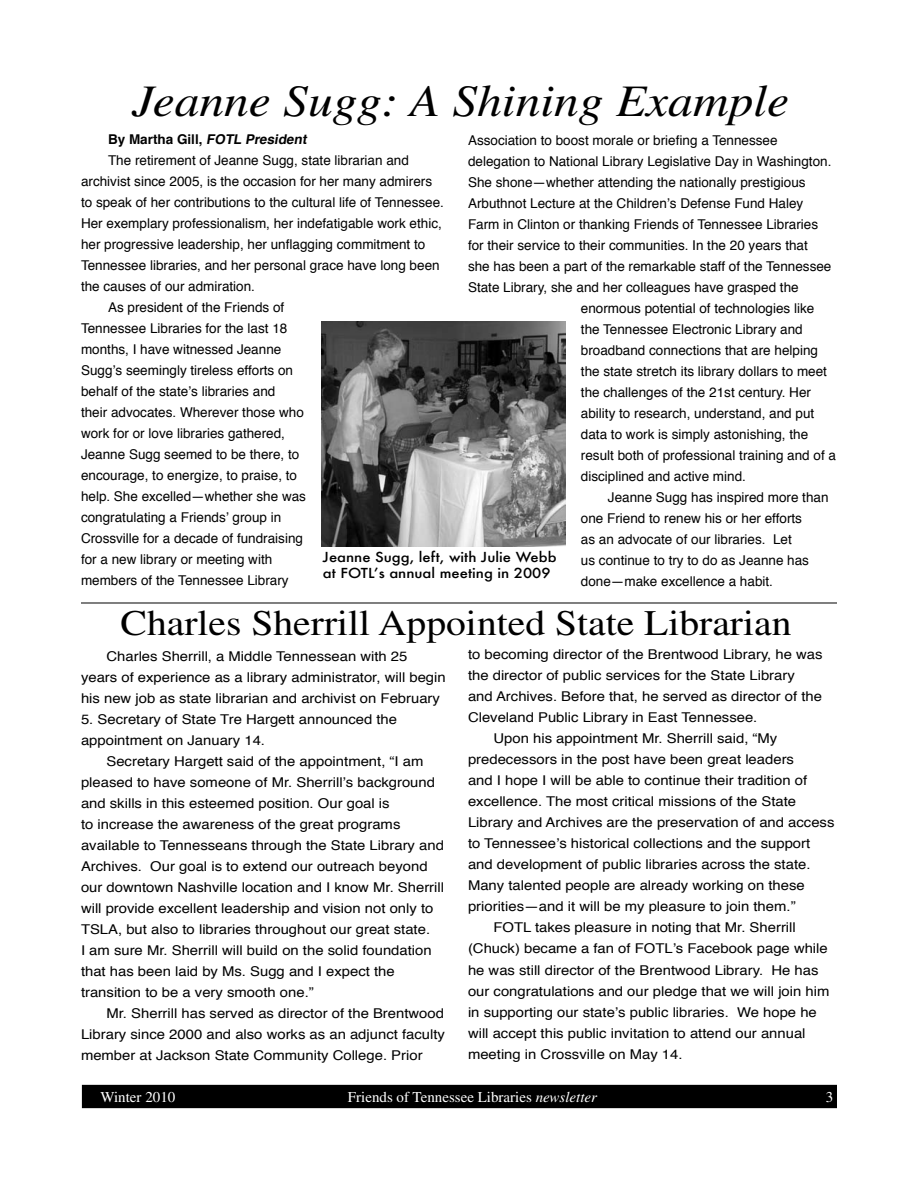
<style>
.page{position:relative;width:918px;height:1188px;background:#fff}
.page>*{position:absolute;margin:0;border:0;box-sizing:border-box;transform-origin:0 0}
.t1{font:italic 45px "Times";color:#000;scale:1.1 1}
.t2{font:36px "Times";color:#000;scale:1.1 1}
.t3{font:15px "Times";color:#fff}
.t4{font:13.5px/21px "Helvetica";color:#000;scale:1.1 1}
.t5{font:13.5px "Helvetica";color:#000}
.t6{font:500 13.5px/16.2px "Futura";color:#000;scale:1.1 1}
.t7{font:700 13.5px "Helvetica";color:#000}
.s1{font-style:italic}
</style>
<div class="page">
<div style="left:83px;top:1086px;width:753px;height:21px;background:#000"></div>
<div style="left:82px;top:1085px;width:755px;height:23px;border:2px solid #000"></div>
<img style="left:321px;top:322px;width:244px;height:225px">
<hr style="left:81px;top:603px;width:756px;height:1px;background:#000">
<h1 class="t1" style="left:132px;top:77px;width:599px">Jeanne Sugg: A Shining Example</h1>
<p class="t7" style="left:108px;top:128px;width:204px">B y M a rt h a G i l l , <span class="s1">FOTL President</span></p>
<p class="t5" style="left:108px;top:149px;width:302px">The retirement of Jeanne Sugg, state librarian and</p>
<p class="t5" style="left:81px;top:170px;width:353px">archivist since 2005, is the occasion for her many admirers</p>
<p class="t5" style="left:81px;top:191px;width:364px">to speak of her contributions to the cultural life of Tennessee.</p>
<p class="t5" style="left:81px;top:212px;width:362px">Her exemplary professionalism, her indefatigable work ethic,</p>
<p class="t5" style="left:81px;top:234px;width:346px">her progressive leadership, her unflagging commitment to</p>
<p class="t5" style="left:81px;top:255px;width:360px">Tennessee libraries, and her personal grace have long been</p>
<p class="t5" style="left:81px;top:276px;width:176px">the causes of our admiration.</p>
<p class="t5" style="left:108px;top:297px;width:178px">As president of the Friends of</p>
<p class="t5" style="left:81px;top:318px;width:208px">Tennessee Libraries for the last 18</p>
<p class="t5" style="left:81px;top:339px;width:202px">months, I have witnessed Jeanne</p>
<p class="t5" style="left:81px;top:360px;width:214px">Sugg’s seemingly tireless efforts on</p>
<p class="t5" style="left:81px;top:381px;width:196px">behalf of the state’s libraries and</p>
<p class="t5" style="left:81px;top:402px;width:224px">their advocates. Wherever those who</p>
<p class="t5" style="left:81px;top:423px;width:206px">work for or love libraries gathered,</p>
<p class="t5" style="left:81px;top:444px;width:220px">Jeanne Sugg seemed to be there, to</p>
<p class="t5" style="left:81px;top:465px;width:218px">encourage, to energize, to praise, to</p>
<p class="t5" style="left:81px;top:486px;width:227px">help. She excelled—whether she was</p>
<p class="t5" style="left:81px;top:507px;width:202px">congratulating a Friends’ group in</p>
<p class="t5" style="left:81px;top:528px;width:224px">Crossville for a decade of fundraising</p>
<p class="t5" style="left:81px;top:549px;width:193px">for a new library or meeting with</p>
<p class="t5" style="left:81px;top:570px;width:209px">members of the Tennessee Library</p>
<p class="t5" style="left:468px;top:130px;width:311px">Association to boost morale or briefing a Tennessee</p>
<p class="t5" style="left:468px;top:151px;width:365px">delegation to National Library Legislative Day in Washington.</p>
<p class="t5" style="left:468px;top:172px;width:339px">She shone—whether attending the nationally prestigious</p>
<p class="t5" style="left:468px;top:193px;width:337px">Arbuthnot Lecture at the Children’s Defense Fund Haley</p>
<p class="t5" style="left:468px;top:214px;width:352px">Farm in Clinton or thanking Friends of Tennessee Libraries</p>
<p class="t5" style="left:468px;top:235px;width:341px">for their service to their communities. In the 20 years that</p>
<p class="t5" style="left:468px;top:256px;width:365px">she has been a part of the remarkable staff of the Tennessee</p>
<p class="t5" style="left:468px;top:277px;width:332px">State Library, she and her colleagues have grasped the</p>
<p class="t5" style="left:581px;top:298px;width:235px">enormous potential of technologies like</p>
<p class="t5" style="left:581px;top:319px;width:223px">the Tennessee Electronic Library and</p>
<p class="t5" style="left:581px;top:340px;width:239px">broadband connections that are helping</p>
<p class="t5" style="left:581px;top:361px;width:248px">the state stretch its library dollars to meet</p>
<p class="t5" style="left:581px;top:382px;width:232px">the challenges of the 21st century. Her</p>
<p class="t5" style="left:581px;top:403px;width:235px">ability to research, understand, and put</p>
<p class="t5" style="left:581px;top:424px;width:229px">data to work is simply astonishing, the</p>
<p class="t5" style="left:581px;top:445px;width:257px">result both of professional training and of a</p>
<p class="t5" style="left:581px;top:466px;width:167px">disciplined and active mind.</p>
<p class="t5" style="left:608px;top:487px;width:222px">Jeanne Sugg has inspired more than</p>
<p class="t5" style="left:581px;top:508px;width:223px">one Friend to renew his or her efforts</p>
<p class="t5" style="left:581px;top:529px;width:212px">as an advocate of our libraries. Let</p>
<p class="t5" style="left:581px;top:550px;width:230px">us continue to try to do as Jeanne has</p>
<p class="t5" style="left:581px;top:571px;width:194px">done—make excellence a habit.</p>
<p class="t6" style="left:323px;top:549px;width:214px">Jeanne Sugg, left, with Julie Webb at FOTL’s annual meeting in 2009</p>
<h2 class="t2" style="left:121px;top:603px;width:611px">Charles Sherrill Appointed State Librarian</h2>
<p class="t4" style="left:81px;top:646px;width:333px;text-indent:25px">Charles Sherrill, a Middle Tennessean with 25 years of experience as a library administrator, will begin his new job as state librarian and archivist on February</p>
<p class="t4" style="left:81px;top:709px;width:289px">5. Secretary of State Tre Hargett announced the appointment on January 14.</p>
<p class="t4" style="left:81px;top:751px;width:332px;text-indent:25px">Secretary Hargett said of the appointment, “I am pleased to have someone of Mr. Sherrill’s background and skills in this esteemed position. Our goal is<br>to increase the awareness of the great programs available to Tennesseans through the State Library and Archives. Our goal is to extend our outreach beyond our downtown Nashville location and I know Mr. Sherrill will provide excellent leadership and vision not only to TSLA, but also to libraries throughout our great state.<br>I am sure Mr. Sherrill will build on the solid foundation that has been laid by Ms. Sugg and I expect the transition to be a very smooth one.”</p>
<p class="t4" style="left:81px;top:1003px;width:332px;text-align:justify;text-indent:25px">Mr. Sherrill has served as director of the Brentwood Library since 2000 and also works as an adjunct faculty member at Jackson State Community College. Prior</p>
<p class="t4" style="left:468px;top:645px;width:324px">to becoming director of the Brentwood Library, he was</p>
<p class="t4" style="left:468px;top:666px;width:299px">the director of public services for the State Library</p>
<p class="t4" style="left:468px;top:687px;width:323px">and Archives. Before that, he served as director of the</p>
<p class="t4" style="left:468px;top:708px;width:265px">Cleveland Public Library in East Tennessee.</p>
<p class="t4" style="left:493px;top:729px;width:260px">Upon his appointment Mr. Sherrill said, “My</p>
<p class="t4" style="left:468px;top:750px;width:298px">predecessors in the post have been great leaders</p>
<p class="t4" style="left:468px;top:771px;width:310px">and I hope I will be able to continue their tradition of</p>
<p class="t4" style="left:468px;top:792px;width:300px">excellence. The most critical missions of the State</p>
<p class="t4" style="left:468px;top:813px;width:335px">Library and Archives are the preservation of and access</p>
<p class="t4" style="left:468px;top:834px;width:313px">to Tennessee’s historical collections and the support</p>
<p class="t4" style="left:468px;top:855px;width:313px">and development of public libraries across the state.</p>
<p class="t4" style="left:468px;top:876px;width:308px">Many talented people are already working on these</p>
<p class="t4" style="left:468px;top:897px;width:299px">priorities—and it will be my pleasure to join them.”</p>
<p class="t4" style="left:493px;top:918px;width:276px">FOTL takes pleasure in noting that Mr. Sherrill</p>
<p class="t4" style="left:468px;top:939px;width:329px">(Chuck) became a fan of FOTL’s Facebook page while</p>
<p class="t4" style="left:468px;top:960px;width:320px">he was still director of the Brentwood Library. He has</p>
<p class="t4" style="left:468px;top:981px;width:330px">our congratulations and our pledge that we will join him</p>
<p class="t4" style="left:468px;top:1002px;width:319px">in supporting our state’s public libraries. We hope he</p>
<p class="t4" style="left:468px;top:1023px;width:308px">will accept this public invitation to attend our annual</p>
<p class="t4" style="left:468px;top:1044px;width:197px">meeting in Crossville on May 14.</p>
<p class="t3" style="left:101px;top:1089px;width:76px">Winter 2010</p>
<p class="t3" style="left:348px;top:1089px;width:251px">Friends of Tennessee Libraries <span class="s1">newsletter</span></p>
<p class="t3" style="left:826px;top:1089px;width:9px">3</p>
</div>
